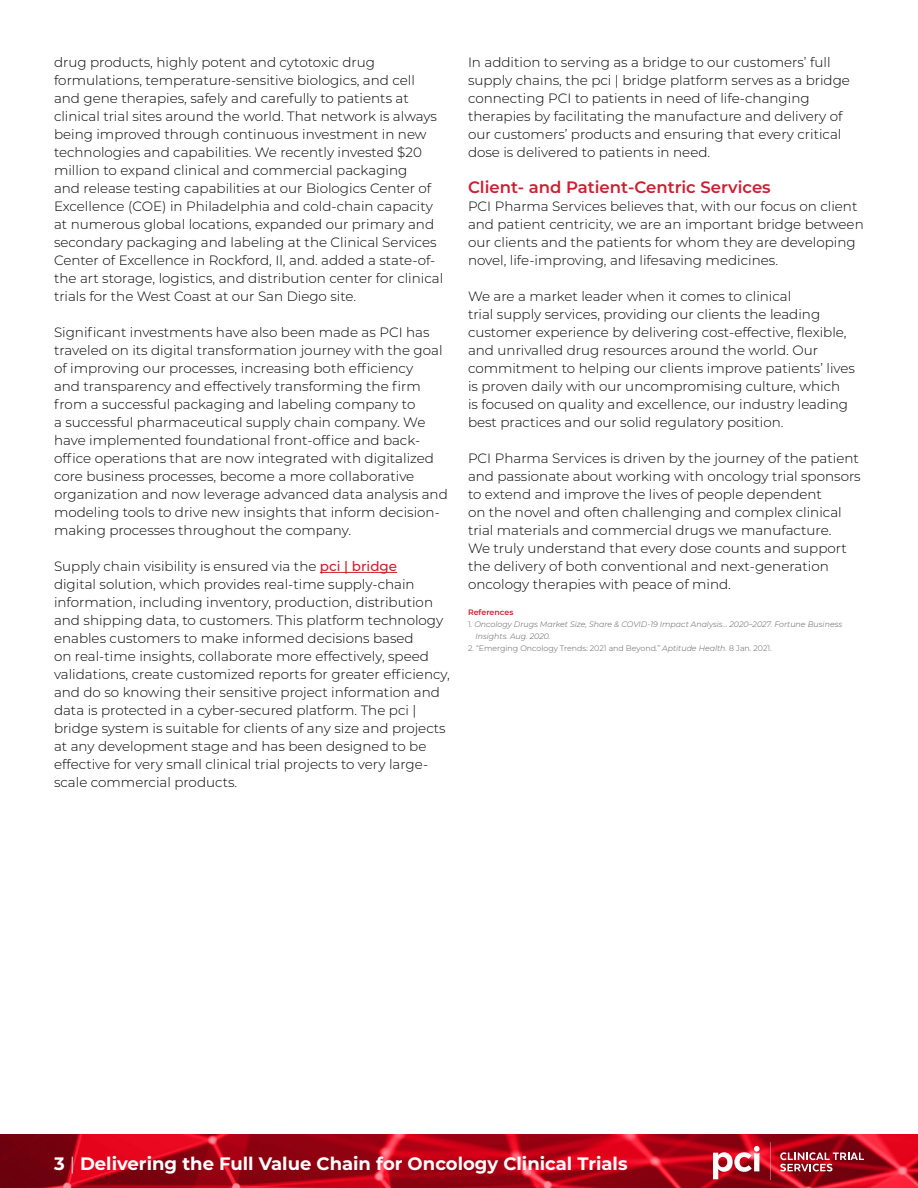
<style>
.page{position:relative;width:918px;height:1188px;background:#fff}
.page>*{position:absolute;margin:0;border:0;box-sizing:border-box;transform-origin:0 0}
.t1{font:700 18px "Montserrat";color:#fff}
.t2{font:600 16.5px "Montserrat";color:#cc2030}
.t3{font:300 13.5px/18px "Montserrat";color:#000}
.t4{font:italic 300 7.8px/12px "Montserrat";color:#58595b}
.t5{font:300 7.8px "Montserrat";color:#58595b}
.t6{font:600 7.8px "Montserrat";color:#cc2030}
.s1{font-weight:500;color:#cc2030}
.s2{font-style:normal}
.s3{font-style:italic}
.s4{font-weight:300}
</style>
<div class="page">
<hr style="left:320px;top:572px;width:77px;height:1px;background:#cc2030">
<img style="left:0;top:1134px;width:918px;height:54px">
<svg style="left:780px;top:1152px;width:84px;height:19px"></svg>
<svg style="left:713px;top:1146px;width:47px;height:33px"></svg>
<hr style="left:770px;top:1142px;width:1px;height:38px;background:#fff">
<p class="t3" style="left:54px;top:53px;width:391px">drug products, highly potent and cytotoxic drug formulations, temperature-sensitive biologics, and cell and gene therapies, safely and carefully to patients at clinical trial sites around the world. That network is always being improved through continuous investment in new technologies and capabilities. We recently invested $20 million to expand clinical and commercial packaging<br>and release testing capabilities at our Biologics Center of Excellence (COE) in Philadelphia and cold-chain capacity at numerous global locations, expanded our primary and secondary packaging and labeling at the Clinical Services Center of Excellence in Rockford, Il, and. added a state-of&shy;the art storage, logistics, and distribution center for clinical trials for the West Coast at our San Diego site.</p>
<p class="t3" style="left:54px;top:323px;width:395px">Significant investments have also been made as PCI has traveled on its digital transformation journey with the goal of improving our processes, increasing both efficiency<br>and transparency and effectively transforming the firm from a successful packaging and labeling company to<br>a successful pharmaceutical supply chain company. We have implemented foundational front-office and back&shy;office operations that are now integrated with digitalized core business processes, become a more collaborative organization and now leverage advanced data analysis and modeling tools to drive new insights that inform decision&shy;making processes throughout the company.</p>
<p class="t3" style="left:54px;top:557px;width:397px">Supply chain visibility is ensured via the <span class="s1">pci | bridge<br></span>digital solution, which provides real-time supply-chain information, including inventory, production, distribution and shipping data, to customers. This platform technology enables customers to make informed decisions based<br>on real-time insights, collaborate more effectively, speed validations, create customized reports for greater efficiency, and do so knowing their sensitive project information and data is protected in a cyber-secured platform. The pci | bridge system is suitable for clients of any size and projects at any development stage and has been designed to be effective for very small clinical trial projects to very large&shy;scale commercial products.</p>
<p class="t3" style="left:468px;top:53px;width:383px">In addition to serving as a bridge to our customers’ full supply chains, the pci | bridge platform serves as a bridge connecting PCI to patients in need of life-changing therapies by facilitating the manufacture and delivery of our customers’ products and ensuring that every critical dose is delivered to patients in need.</p>
<p class="t2" style="left:468px;top:176px;width:304px">Client- and Patient-Centric Services</p>
<p class="t3" style="left:468px;top:197px;width:397px">PCI Pharma Services believes that, with our focus on client and patient centricity, we are an important bridge between our clients and the patients for whom they are developing novel, life-improving, and lifesaving medicines.</p>
<p class="t3" style="left:468px;top:287px;width:389px">We are a market leader when it comes to clinical<br>trial supply services, providing our clients the leading customer experience by delivering cost-effective, flexible, and unrivalled drug resources around the world. Our commitment to helping our clients improve patients’ lives is proven daily with our uncompromising culture, which<br>is focused on quality and excellence, our industry leading best practices and our solid regulatory position.</p>
<p class="t3" style="left:468px;top:449px;width:394px">PCI Pharma Services is driven by the journey of the patient and passionate about working with oncology trial sponsors to extend and improve the lives of people dependent<br>on the novel and often challenging and complex clinical trial materials and commercial drugs we manufacture.<br>We truly understand that every dose counts and support the delivery of both conventional and next-generation oncology therapies with peace of mind.</p>
<p class="t6" style="left:468px;top:606px;width:47px">References</p>
<p class="t4" style="left:476px;top:618px;width:368px;text-indent:-8px"><span class="s2">1.</span> Oncology Drugs Market Size, Share &amp; COVID-19 Impact Analysis… 2020–2027. Fortune Business<br>Insights. Aug. 2020.</p>
<p class="t5" style="left:468px;top:643px;width:305px">2. “Emerging Oncology Trends: 2021 and Beyond.” <span class="s3">Aptitude Health.</span> 8 Jan. 2021.</p>
<h1 class="t1" style="left:54px;top:1150px;width:575px">3 <span class="s4">|</span> Delivering the Full Value Chain for Oncology Clinical Trials</h1>
</div>
